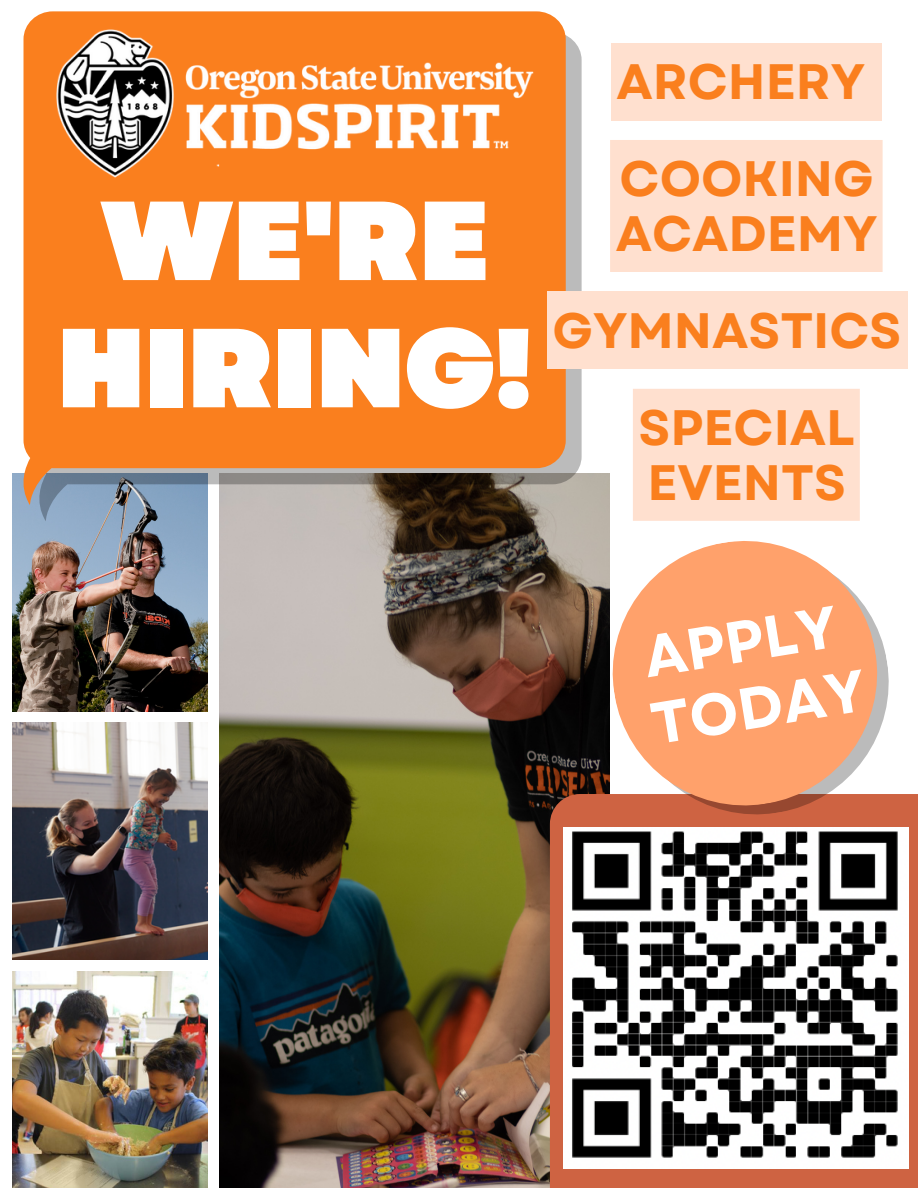
<style>
.page{position:relative;width:918px;height:1188px;background:#fff}
.page>*{position:absolute;margin:0;border:0;box-sizing:border-box;transform-origin:0 0}
.t1{font:900 112.2px/127.2px "Garet";color:#fff;text-align:center}
.t2{font:700 58.65px/67.3px "Garet";color:#fff}
.t3{font:700 49.65px/96.8px "Garet";color:#fa7f1e}
</style>
<div class="page">
<img style="left:12px;top:474px;width:196px;height:237px">
<img style="left:219px;top:474px;width:391px;height:714px">
<img style="left:12px;top:722px;width:196px;height:238px">
<img style="left:12px;top:971px;width:196px;height:217px">
<svg style="left:39px;top:35px;width:543px;height:486px;background:#9f9fa0"></svg>
<svg style="left:24px;top:11px;width:542px;height:494px;background:#eb802b"></svg>
<div style="left:550px;top:794px;width:368px;height:394px;background:#ce6342"></div>
<svg style="left:605px;top:794px;width:303px;height:33px"></svg>
<svg style="left:593px;top:521px;width:304px;height:304px;fill:#ffa16b"></svg>
<img style="left:29px;top:25px;width:531px;height:193px">
<img style="left:563px;top:827px;width:345px;height:341px">
<div style="left:547px;top:292px;width:360px;height:77px;background:#ffe0cf"></div>
<div style="left:611px;top:43px;width:271px;height:77px;background:#ffe0cf"></div>
<div style="left:610px;top:140px;width:273px;height:132px;background:#ffe0cf"></div>
<div style="left:633px;top:389px;width:227px;height:132px;background:#ffe0cf"></div>
<h1 class="t1" style="left:57px;top:178px;width:476px">WE'RE<br>HIRING!</h1>
<p class="t3" style="left:617px;top:34px;width:259px">ARCHERY<br>COOKING</p>
<p class="t3" style="left:616px;top:185px;width:263px">ACADEMY</p>
<p class="t3" style="left:553px;top:282px;width:350px">GYMNASTICS</p>
<p class="t3" style="left:639px;top:400px;width:218px;line-height:54.8px">SPECIAL<br>EVENTS</p>
<p class="t2" style="left:636px;top:624px;width:218px;rotate:-9deg">APPLY<br>TODAY</p>
</div>
